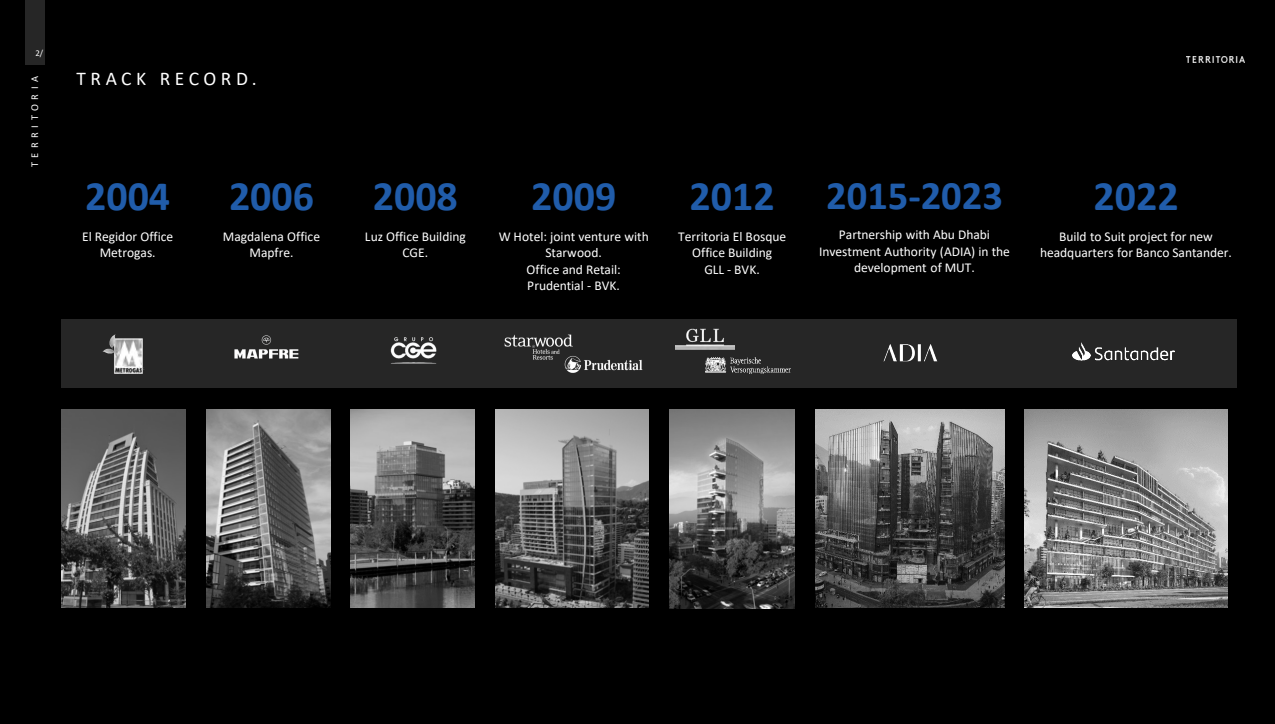
<style>
.page{position:relative;width:1275px;height:724px;background:#fff}
.page>*{position:absolute;margin:0;border:0;box-sizing:border-box;transform-origin:0 0}
.t1{font:700 42px "Calibri";color:#205caa}
.t2{font:700 40.5px "Calibri";color:#205caa}
.t3{font:19.5px "Calibri";letter-spacing:.235em;color:#fff}
.t4{font:13.5px/16.2px "Calibri";color:#fff;text-align:center}
.t5{font:10.5px "Calibri";letter-spacing:.44em;color:#fff}
.t6{font:8.85px "Calibri";color:#fff}
</style>
<div class="page">
<div style="left:0;top:0;width:1275px;height:723px;background:#000"></div>
<div style="left:25px;top:0;width:20px;height:64px;background:#262626"></div>
<img style="left:669px;top:409px;width:126px;height:198px">
<img style="left:495px;top:409px;width:154px;height:198px">
<img style="left:351px;top:409px;width:124px;height:198px">
<img style="left:62px;top:409px;width:123px;height:198px">
<img style="left:206px;top:409px;width:124px;height:198px">
<div style="left:62px;top:319px;width:1175px;height:68px;background:#262626"></div>
<img style="left:564px;top:356px;width:79px;height:17px">
<img style="left:676px;top:328px;width:58px;height:22px">
<img style="left:504px;top:334px;width:68px;height:25px">
<img style="left:390px;top:337px;width:47px;height:27px">
<img style="left:234px;top:335px;width:65px;height:24px">
<img style="left:883px;top:344px;width:54px;height:18px">
<img style="left:103px;top:334px;width:42px;height:39px">
<img style="left:705px;top:357px;width:86px;height:16px">
<img style="left:1073px;top:343px;width:101px;height:17px">
<img style="left:815px;top:409px;width:189px;height:198px">
<img style="left:1025px;top:409px;width:203px;height:198px">
<img style="left:1186px;top:56px;width:58px;height:6px">
<p class="t6" style="left:35px;top:46px;width:9px">2/</p>
<p class="t5" style="left:27px;top:167px;width:93px;rotate:-90deg">TERRITORIA</p>
<p class="t3" style="left:77px;top:65px;width:182px">TRACK RECORD.</p>
<p class="t1" style="left:85px;top:166px;width:86px">2004</p>
<p class="t4" style="left:82px;top:228px;width:93px">El Regidor Office<br>Metrogas.</p>
<p class="t1" style="left:229px;top:166px;width:86px">2006</p>
<p class="t4" style="left:223px;top:228px;width:99px">Magdalena Office<br>Mapfre.</p>
<p class="t1" style="left:373px;top:166px;width:86px">2008</p>
<p class="t4" style="left:365px;top:228px;width:102px">Luz Office Building<br>CGE.</p>
<p class="t1" style="left:531px;top:166px;width:86px">2009</p>
<p class="t4" style="left:499px;top:228px;width:152px">W Hotel: joint venture with<br>Starwood.</p>
<p class="t4" style="left:527px;top:260px;width:96px;text-align:left">Office and Retail:<br>Prudential - BVK.</p>
<p class="t1" style="left:690px;top:166px;width:86px">2012</p>
<p class="t4" style="left:678px;top:228px;width:110px">Territoria El Bosque<br>Office Building</p>
<p class="t4" style="left:704px;top:260px;width:57px">GLL - BVK.</p>
<p class="t2" style="left:826px;top:167px;width:178px">2015-2023</p>
<p class="t4" style="left:819px;top:226px;width:192px">Partnership with Abu Dhabi<br>Investment Authority (ADIA) in the development of MUT.</p>
<p class="t1" style="left:1094px;top:166px;width:86px">2022</p>
<p class="t4" style="left:1040px;top:228px;width:193px">Build to Suit project for new headquarters for Banco Santander.</p>
</div>
